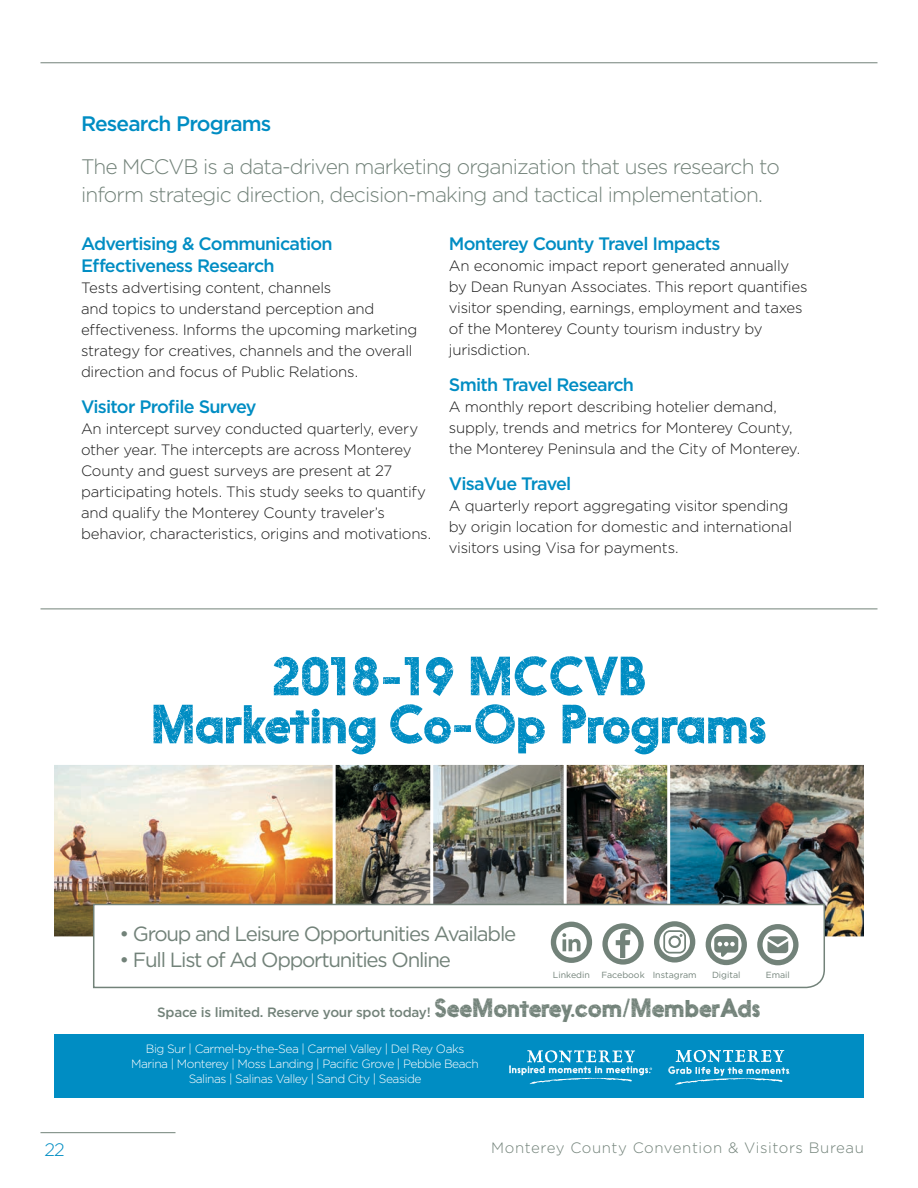
<style>
.page{position:relative;width:918px;height:1188px;background:#fff}
.page>*{position:absolute;margin:0;border:0;box-sizing:border-box;transform-origin:0 0}
.t1{font:51.6px/48px "Soto";letter-spacing:-.025em;color:#008dc3;text-align:center}
.t2{font:300 21px/28.8px "Gotham";letter-spacing:-.04em;color:#728279}
.t3{font:500 21px "Gotham";letter-spacing:-.04em;color:#008dc3}
.t4{font:20.55px "Gotham";letter-spacing:-.06em;color:#728279}
.t5{font:500 18px/22.5px "Gotham";letter-spacing:-.04em;color:#008dc3}
.t6{font:500 18px "Gotham";letter-spacing:-.06em;color:#008dc3}
.t7{font:300 18px "Gotham";color:#008dc3}
.t8{font:300 15px/21px "Gotham";letter-spacing:-.015em;color:#1a1a1a}
.t9{font:300 15px "Gotham";letter-spacing:.04em;color:#728279}
.t10{font:500 13.5px "Gotham";letter-spacing:-.02em;color:#728279}
.t11{font:300 12px/15px "Gotham";letter-spacing:-.04em;color:#fff;text-align:center}
.t12{font:8.85px "Gotham";color:#728279}
.s1{font-family:"Soto";font-weight:400;font-size:24.75px}
</style>
<div class="page">
<hr style="left:40px;top:609px;width:838px;height:1px;background:#728279">
<div style="left:54px;top:1034px;width:810px;height:64px;background:#008dc3"></div>
<img style="left:54px;top:765px;width:270px;height:172px">
<svg style="left:92px;top:903px;width:733px;height:86px"></svg>
<div style="left:602px;top:923px;width:42px;height:42px;border:5px solid #728279;border-radius:50%"></div>
<div style="left:654px;top:921px;width:41px;height:42px;border:5px solid #728279;border-radius:50%"></div>
<div style="left:706px;top:924px;width:41px;height:41px;border:5px solid #728279;border-radius:50%"></div>
<div style="left:757px;top:924px;width:42px;height:41px;border:5px solid #728279;border-radius:50%"></div>
<div style="left:551px;top:922px;width:41px;height:41px;border:5px solid #728279;border-radius:50%"></div>
<img style="left:324px;top:764px;width:540px;height:194px">
<svg style="left:509px;top:1050px;width:143px;height:34px"></svg>
<svg style="left:668px;top:1050px;width:122px;height:34px"></svg>
<hr style="left:40px;top:62px;width:838px;height:1px;background:#728279">
<hr style="left:40px;top:1132px;width:136px;height:1px;background:#728279">
<h2 class="t3" style="left:81px;top:110px;width:192px">Research Programs</h2>
<h2 class="t2" style="left:81px;top:152px;width:700px">The MCCVB is a data-driven marketing organization that uses research to inform strategic direction, decision-making and tactical implementation.</h2>
<p class="t5" style="left:81px;top:232px;width:253px">Advertising &amp; Communication<br>E!ectiveness Research</p>
<p class="t8" style="left:81px;top:277px;width:338px">Tests advertising content, channels<br>and topics to understand perception and effectiveness. Informs the upcoming marketing strategy for creatives, channels and the overall direction and focus of Public Relations.</p>
<p class="t5" style="left:81px;top:396px;width:177px">Visitor Profile Survey</p>
<p class="t8" style="left:81px;top:418px;width:352px">An intercept survey conducted quarterly, every other year. The intercepts are across Monterey County and guest surveys are present at 27 participating hotels. This study seeks to quantify and qualify the Monterey County traveler’s behavior, characteristics, origins and motivations.</p>
<p class="t5" style="left:449px;top:232px;width:273px">Monterey County Travel Impacts</p>
<p class="t8" style="left:449px;top:255px;width:360px">An economic impact report generated annually by Dean Runyan Associates. This report quantifies visitor spending, earnings, employment and taxes of the Monterey County tourism industry by jurisdiction.</p>
<p class="t5" style="left:449px;top:373px;width:187px">Smith Travel Research</p>
<p class="t8" style="left:449px;top:396px;width:353px">A monthly report describing hotelier demand, supply, trends and metrics for Monterey County, the Monterey Peninsula and the City of Monterey.</p>
<p class="t6" style="left:449px;top:472px;width:124px">VisaVue Travel</p>
<p class="t8" style="left:449px;top:495px;width:345px">A quarterly report aggregating visitor spending by origin location for domestic and international visitors using Visa for payments.</p>
<h1 class="t1" style="left:151px;top:658px;width:618px">2018-19 MCCVB<br>Marketing Co-Op Programs</h1>
<h3 class="t4" style="left:119px;top:921px;width:398px">• Group and Leisure Opportunities Available</h3>
<h3 class="t4" style="left:119px;top:947px;width:333px">• Full List of Ad Opportunities Online</h3>
<p class="t12" style="left:553px;top:970px;width:39px">Linkedin</p>
<p class="t12" style="left:601px;top:970px;width:97px">Facebook Instagram</p>
<p class="t12" style="left:712px;top:970px;width:30px">Digital</p>
<p class="t12" style="left:766px;top:970px;width:26px">Email</p>
<p class="t10" style="left:157px;top:1003px;width:605px">Space is limited. Reserve your spot today! <span class="s1">SeeMonterey.com/MemberAds</span></p>
<p class="t11" style="left:131px;top:1041px;width:349px">Big Sur | Carmel-by-the-Sea | Carmel Valley | Del Rey Oaks<br>Marina | Monterey | Moss Landing | Pacific Grove | Pebble Beach<br>Salinas | Salinas Valley | Sand City | Seaside</p>
<p class="t7" style="left:44px;top:1139px;width:22px">22</p>
<p class="t9" style="left:491px;top:1139px;width:374px">Monterey County Convention &amp; Visitors Bureau</p>
</div>
